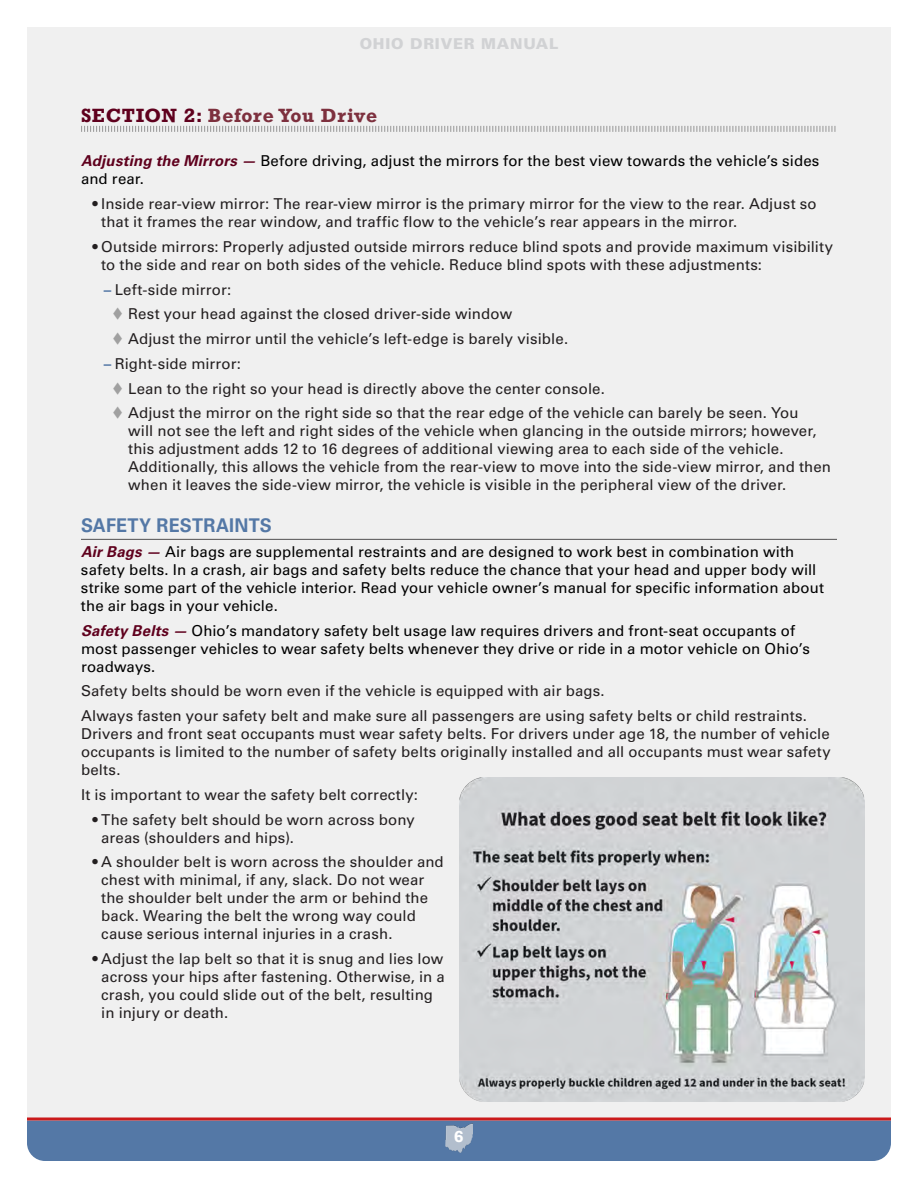
<style>
.page{position:relative;width:918px;height:1188px;background:#fff}
.page>*{position:absolute;margin:0;border:0;box-sizing:border-box;transform-origin:0 0}
.t1{font:700 18.9px "Univers LT Std";letter-spacing:.01em;color:#5478a6;scale:.95 1}
.t2{font:700 18px "Rockwell";letter-spacing:.035em;color:#7d303e}
.t3{font:15px/18px "Univers LT Std";letter-spacing:.005em;color:#231f20}
.t4{font:15px/18px "Univers LT Std";letter-spacing:.01em;color:#000}
.t5{font:900 15px "Univers LT Std";letter-spacing:.05em;color:#d1d2d4}
.t6{font:700 15px "Rockwell";color:#fff}
.s1{color:#5f001d}
.s2{font-weight:700;font-style:italic;color:#5f001d}
.s3{font-weight:700;color:#5478a6}
</style>
<div class="page">
<div style="left:27px;top:27px;width:864px;height:1093px;background:#f0f0f0"></div>
<div style="left:27px;top:1120px;width:864px;height:41px;background:#5478a6"></div>
<hr style="left:27px;top:1118px;width:864px;height:2px;background:#ca1a1b">
<img style="left:445px;top:1123px;width:28px;height:30px">
<img style="left:459px;top:778px;width:405px;height:324px">
<hr style="left:81px;top:539px;width:756px;height:1px;background:#515052">
<svg style="left:81px;top:125px;width:755px;height:7px"></svg>
<p class="t5" style="left:360px;top:35px;width:200px">OHIO DRIVER MANUAL</p>
<p class="t2" style="left:81px;top:103px;width:298px"><span class="s1">SECTION 2:</span> Before You Drive</p>
<p class="t4" style="left:81px;top:152px;width:740px"><span class="s2">Adjusting the Mirrors —</span> Before driving, adjust the mirrors for the best view towards the vehicle’s sides and rear.</p>
<p class="t3" style="left:101px;top:195px;width:717px;text-indent:-9px">• Inside rear-view mirror: The rear-view mirror is the primary mirror for the view to the rear. Adjust so that it frames the rear window, and traffic flow to the vehicle’s rear appears in the mirror.</p>
<p class="t3" style="left:101px;top:238px;width:734px;text-indent:-9px">• Outside mirrors: Properly adjusted outside mirrors reduce blind spots and provide maximum visibility to the side and rear on both sides of the vehicle. Reduce blind spots with these adjustments:</p>
<p class="t3" style="left:128px;top:277px;width:441px;line-height:24.8px;text-indent:-24px"><span class="s3">–</span> Left-side mirror:<br>Rest your head against the closed driver-side window<br>Adjust the mirror until the vehicle’s left-edge is barely visible.</p>
<p class="t3" style="left:128px;top:351px;width:672px;line-height:24.8px;text-indent:-24px"><span class="s3">–</span> Right-side mirror:<br>Lean to the right so your head is directly above the center console.<br>Adjust the mirror on the right side so that the rear edge of the vehicle can barely be seen. You</p>
<p class="t3" style="left:128px;top:422px;width:704px">will not see the left and right sides of the vehicle when glancing in the outside mirrors; however, this adjustment adds 12 to 16 degrees of additional viewing area to each side of the vehicle.<br>Additionally, this allows the vehicle from the rear-view to move into the side-view mirror, and then when it leaves the side-view mirror, the vehicle is visible in the peripheral view of the driver.</p>
<p class="t1" style="left:81px;top:515px;width:202px">SAFETY RESTRAINTS</p>
<p class="t4" style="left:81px;top:543px;width:745px"><span class="s2">Air Bags —</span> Air bags are supplemental restraints and are designed to work best in combination with safety belts. In a crash, air bags and safety belts reduce the chance that your head and upper body will strike some part of the vehicle interior. Read your vehicle owner’s manual for specific information about the air bags in your vehicle.</p>
<p class="t4" style="left:81px;top:622px;width:730px"><span class="s2">Safety Belts —</span> Ohio’s mandatory safety belt usage law requires drivers and front-seat occupants of most passenger vehicles to wear safety belts whenever they drive or ride in a motor vehicle on Ohio’s roadways.</p>
<p class="t3" style="left:81px;top:679px;width:727px;line-height:24.8px">Safety belts should be worn even if the vehicle is equipped with air bags.<br>Always fasten your safety belt and make sure all passengers are using safety belts or child restraints.</p>
<p class="t3" style="left:81px;top:725px;width:751px;text-align:justify">Drivers and front seat occupants must wear safety belts. For drivers under age 18, the number of vehicle occupants is limited to the number of safety belts originally installed and all occupants must wear safety belts.</p>
<p class="t3" style="left:81px;top:786px;width:339px">It is important to wear the safety belt correctly:</p>
<p class="t3" style="left:101px;top:811px;width:315px;text-indent:-9px">• The safety belt should be worn across bony areas (shoulders and hips).</p>
<p class="t3" style="left:101px;top:853px;width:344px;text-indent:-9px">• A shoulder belt is worn across the shoulder and chest with minimal, if any, slack. Do not wear the shoulder belt under the arm or behind the back. Wearing the belt the wrong way could cause serious internal injuries in a crash.</p>
<p class="t3" style="left:101px;top:950px;width:345px;text-indent:-9px">• Adjust the lap belt so that it is snug and lies low across your hips after fastening. Otherwise, in a crash, you could slide out of the belt, resulting in injury or death.</p>
<p class="t6" style="left:454px;top:1127px;width:11px">6</p>
</div>
